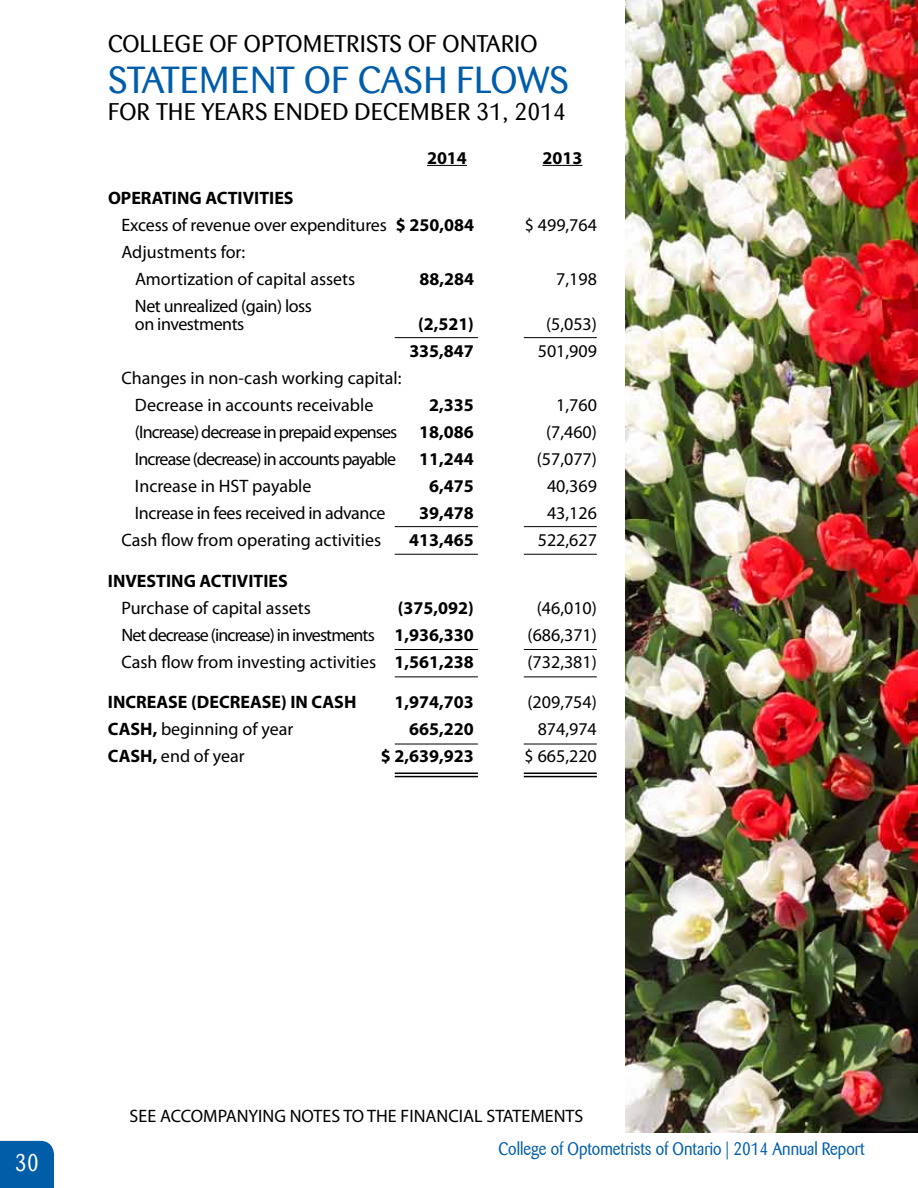
<style>
.page{position:relative;width:918px;height:1188px;background:#fff}
.page>*{position:absolute;margin:0;border:0;box-sizing:border-box;transform-origin:0 0}
.t1{font:37.5px "Barmeno";color:#005daa}
.t2{font:24px "Barmeno";letter-spacing:.02em;color:#000}
.t3{font:24px "Barmeno";color:#fff;scale:.9 1}
.t4{font:18px/27px "Myriad Pro";color:#000}
.t5{font:700 18px "Myriad Pro";color:#000}
.t6{font:18px "Myriad Pro";letter-spacing:-.05em;color:#000}
.t7{font:18px/18px "Myriad Pro";letter-spacing:-.025em;color:#000}
.t8{font:18px "Barmeno";color:#005ea9;scale:.9 1}
.s1{font-weight:700}
</style>
<div class="page">
<div style="left:0;top:1141px;width:54px;height:47px;background:#005ea9"></div>
<hr style="left:427px;top:165px;width:40px;height:1px;background:#000">
<hr style="left:543px;top:165px;width:39px;height:1px;background:#000">
<hr style="left:395px;top:773px;width:83px;height:1px;background:#000">
<hr style="left:395px;top:776px;width:83px;height:1px;background:#000">
<hr style="left:395px;top:744px;width:83px;height:1px;background:#000">
<hr style="left:395px;top:676px;width:83px;height:1px;background:#000">
<hr style="left:395px;top:649px;width:83px;height:1px;background:#000">
<hr style="left:395px;top:554px;width:83px;height:1px;background:#000">
<hr style="left:395px;top:526px;width:83px;height:1px;background:#000">
<hr style="left:395px;top:337px;width:83px;height:1px;background:#000">
<hr style="left:524px;top:773px;width:73px;height:1px;background:#000">
<hr style="left:524px;top:776px;width:73px;height:1px;background:#000">
<hr style="left:524px;top:744px;width:73px;height:1px;background:#000">
<hr style="left:524px;top:676px;width:73px;height:1px;background:#000">
<hr style="left:524px;top:649px;width:73px;height:1px;background:#000">
<hr style="left:524px;top:554px;width:73px;height:1px;background:#000">
<hr style="left:524px;top:526px;width:73px;height:1px;background:#000">
<hr style="left:524px;top:337px;width:73px;height:1px;background:#000">
<img style="left:625px;top:0;width:293px;height:1132px">
<h2 class="t2" style="left:108px;top:30px;width:431px">COLLEGE OF OPTOMETRISTS OF ONTARIO</h2>
<h1 class="t1" style="left:108px;top:58px;width:463px">STATEMENT OF CASH FLOWS</h1>
<h2 class="t2" style="left:108px;top:97px;width:460px">FOR THE YEARS ENDED DECEMBER 31, 2014</h2>
<p class="t5" style="left:427px;top:146px;width:41px">2014</p>
<p class="t5" style="left:543px;top:146px;width:41px">2013</p>
<p class="t4" style="left:122px;top:184px;width:354px;text-indent:-14px"><span class="s1">OPERATING ACTIVITIES<br></span>Excess of revenue over expenditures <span class="s1">$ 250,084</span></p>
<p class="t4" style="left:525px;top:211px;width:74px">$ 499,764</p>
<p class="t4" style="left:135px;top:238px;width:222px;text-indent:-14px">Adjustments for:<br>Amortization of capital assets</p>
<p class="t7" style="left:135px;top:297px;width:179px">Net unrealized (gain) loss on investments</p>
<p class="t5" style="left:419px;top:267px;width:56px">88,284</p>
<p class="t4" style="left:556px;top:265px;width:42px">7,198</p>
<p class="t5" style="left:418px;top:312px;width:57px">(2,521)</p>
<p class="t4" style="left:546px;top:310px;width:52px">(5,053)</p>
<p class="t5" style="left:409px;top:339px;width:66px">335,847</p>
<p class="t4" style="left:538px;top:337px;width:61px">501,909</p>
<p class="t4" style="left:135px;top:364px;width:268px;text-indent:-14px">Changes in non-cash working capital:<br>Decrease in accounts receivable</p>
<p class="t5" style="left:429px;top:393px;width:46px">2,335</p>
<p class="t4" style="left:556px;top:391px;width:42px">1,760</p>
<p class="t6" style="left:135px;top:421px;width:341px">(Increase) decrease in prepaid expenses <span class="s1">18,086</span></p>
<p class="t4" style="left:546px;top:418px;width:52px">(7,460)</p>
<p class="t6" style="left:135px;top:448px;width:263px">Increase (decrease) in accounts payable</p>
<p class="t5" style="left:419px;top:447px;width:56px">11,244</p>
<p class="t4" style="left:537px;top:445px;width:62px">(57,077)</p>
<p class="t4" style="left:135px;top:472px;width:178px">Increase in HST payable</p>
<p class="t5" style="left:429px;top:474px;width:46px">6,475</p>
<p class="t4" style="left:547px;top:472px;width:51px">40,369</p>
<p class="t7" style="left:135px;top:504px;width:252px">Increase in fees received in advance</p>
<p class="t5" style="left:419px;top:501px;width:56px">39,478</p>
<p class="t4" style="left:547px;top:499px;width:51px">43,126</p>
<p class="t4" style="left:121px;top:526px;width:261px">Cash flow from operating activities</p>
<p class="t5" style="left:409px;top:528px;width:66px">413,465</p>
<p class="t4" style="left:538px;top:526px;width:61px">522,627</p>
<p class="t5" style="left:108px;top:569px;width:181px">INVESTING ACTIVITIES</p>
<p class="t4" style="left:121px;top:594px;width:191px">Purchase of capital assets</p>
<p class="t5" style="left:398px;top:596px;width:77px">(375,092)</p>
<p class="t4" style="left:537px;top:594px;width:62px">(46,010)</p>
<p class="t6" style="left:121px;top:623px;width:354px">Net decrease (increase) in investments <span class="s1">1,936,330</span></p>
<p class="t4" style="left:528px;top:621px;width:71px">(686,371)</p>
<p class="t4" style="left:121px;top:648px;width:354px">Cash flow from investing activities <span class="s1">1,561,238</span></p>
<p class="t4" style="left:528px;top:648px;width:71px">(732,381)</p>
<p class="t5" style="left:108px;top:690px;width:250px">INCREASE (DECREASE) IN CASH</p>
<p class="t5" style="left:395px;top:690px;width:81px">1,974,703</p>
<p class="t4" style="left:528px;top:688px;width:71px">(209,754)</p>
<p class="t4" style="left:108px;top:715px;width:187px"><span class="s1">CASH,</span> beginning of year</p>
<p class="t5" style="left:409px;top:717px;width:66px">665,220</p>
<p class="t4" style="left:538px;top:715px;width:61px">874,974</p>
<p class="t4" style="left:108px;top:742px;width:138px"><span class="s1">CASH,</span> end of year</p>
<p class="t5" style="left:381px;top:744px;width:94px">$ 2,639,923</p>
<p class="t4" style="left:525px;top:742px;width:74px">$ 665,220</p>
<h2 class="t3" style="left:15px;top:1149px;width:28px">30</h2>
<p class="t4" style="left:130px;top:1102px;width:455px">SEE ACCOMPANYING NOTES TO THE FINANCIAL STATEMENTS</p>
<p class="t8" style="left:498px;top:1138px;width:408px">College of Optometrists of Ontario | 2014 Annual Report</p>
</div>
